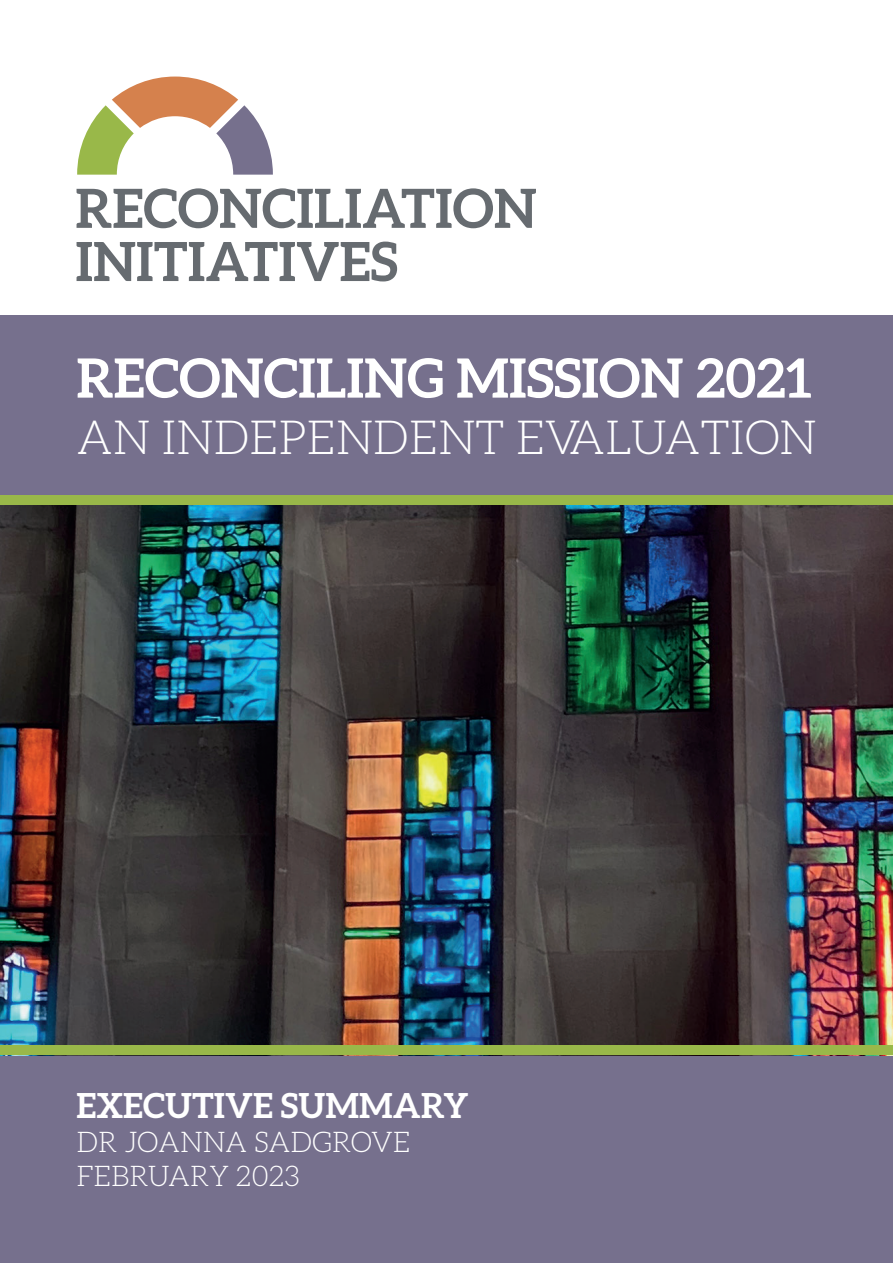
<style>
.page{position:relative;width:893px;height:1263px;background:#fff}
.page>*{position:absolute;margin:0;border:0;box-sizing:border-box;transform-origin:0 0}
.t1{font:700 54.15px "Aleo";color:#fff}
.t2{font:300 47.1px "Aleo";color:#fff}
.t3{font:700 34.5px "Aleo";color:#fff}
.t4{font:300 28.5px/34.2px "Aleo";color:#fff}
</style>
<div class="page">
<div style="left:0;top:316px;width:893px;height:179px;background:#76708d"></div>
<div style="left:0;top:1055px;width:893px;height:208px;background:#76708d"></div>
<svg style="left:77px;top:188px;width:459px;height:40px"></svg>
<svg style="left:77px;top:242px;width:320px;height:39px"></svg>
<svg style="left:77px;top:77px;width:196px;height:98px"></svg>
<img style="left:0;top:505px;width:893px;height:540px">
<div style="left:0;top:495px;width:893px;height:10px;background:#99b849"></div>
<div style="left:0;top:1045px;width:893px;height:10px;background:#99b849"></div>
<p class="t1" style="left:77px;top:347px;width:737px">RECONCILING MISSION 2021</p>
<p class="t2" style="left:77px;top:412px;width:741px">AN INDEPENDENT EVALUATION</p>
<p class="t3" style="left:77px;top:1086px;width:393px">EXECUTIVE SUMMARY</p>
<p class="t4" style="left:77px;top:1125px;width:336px">DR JOANNA SADGROVE<br>FEBRUARY 2023</p>
</div>
